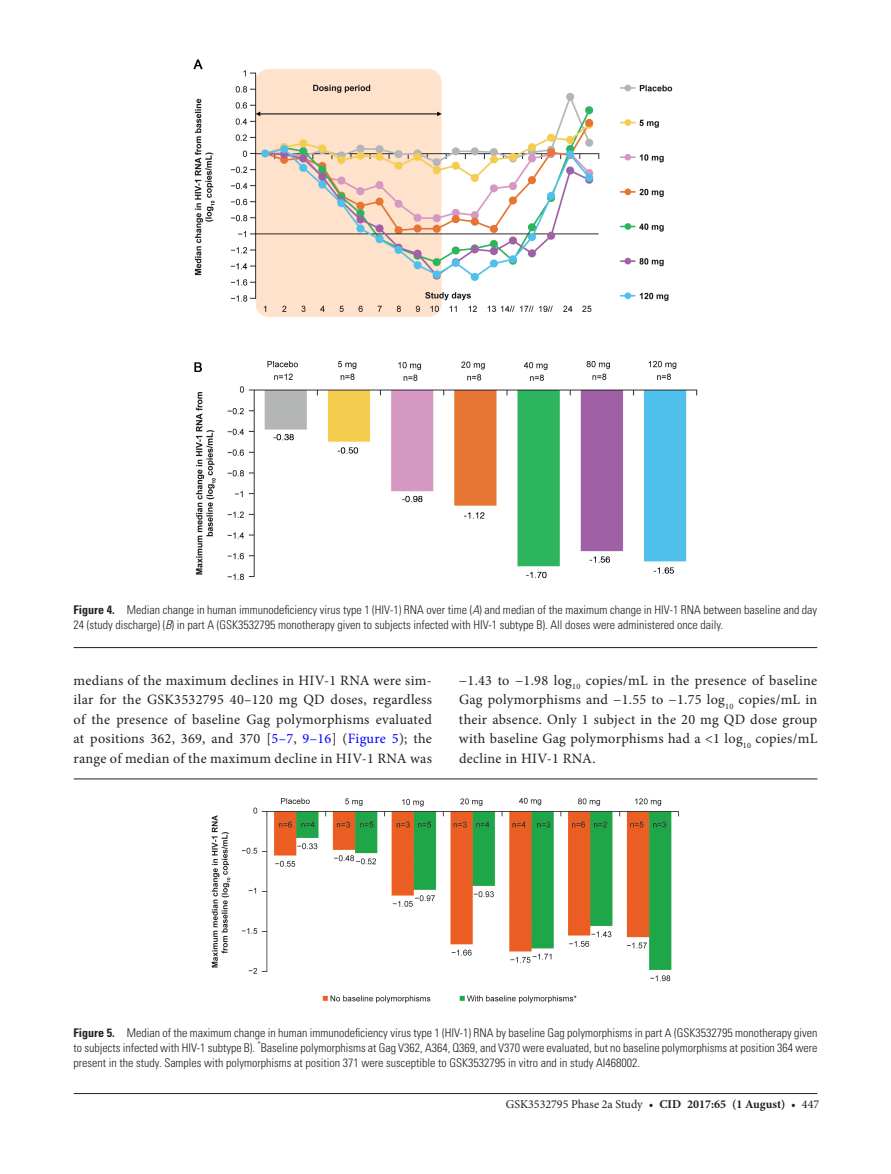
<style>
.page{position:relative;width:891px;height:1174px;background:#fff}
.page>*{position:absolute;margin:0;border:0;box-sizing:border-box;transform-origin:0 0}
.t1{font:14.25px/19.5px "Minion Pro";letter-spacing:.02em;color:#231f20;text-align:justify}
.t2{font:300 condensed 12px/15px "Univers LT Std";color:#231f20}
.t3{font:12px "Minion Pro";color:#231f20}
.t4{font:300 condensed 7.95px "Univers LT Std";color:#231f20}
.s1{font-weight:700}
.s2{font-style:italic}
.s3{color:#00f}
</style>
<div class="page">
<hr style="left:74px;top:1093px;width:743px;height:1px;background:#231f20">
<hr style="left:74px;top:647px;width:743px;height:1px;background:#231f20">
<img style="left:194px;top:59px;width:503px;height:521px">
<hr style="left:74px;top:779px;width:743px;height:1px;background:#231f20">
<img style="left:211px;top:797px;width:468px;height:206px">
<p class="t2" style="left:74px;top:602px;width:745px"><span class="s1">Figure 4.</span> Median change in human immunodeficiency virus type 1 (HIV-1) RNA over time (<span class="s2">A</span>) and median of the maximum change in HIV-1 RNA between baseline and day<br>24 (study discharge) (<span class="s2">B</span>) in part A (GSK3532795 monotherapy given to subjects infected with HIV-1 subtype B). All doses were administered once daily.</p>
<p class="t1" style="left:74px;top:670px;width:360px">medians of the maximum declines in HIV-1 RNA were sim&shy;ilar for the GSK3532795 40–120 mg QD doses, regardless of the presence of baseline Gag polymorphisms evaluated at positions 362, 369, and 370 [<span class="s3">5–7</span>, <span class="s3">9–16</span>] (<span class="s3">Figure 5</span>); the range of median of the maximum decline in HIV-1 RNA was</p>
<p class="t1" style="left:459px;top:670px;width:360px">−1.43 to −1.98 log<sub>10</sub> copies/mL in the presence of baseline Gag polymorphisms and −1.55 to −1.75 log<sub>10</sub> copies/mL in their absence. Only 1 subject in the 20 mg QD dose group with baseline Gag polymorphisms had a &lt;1 log<sub>10</sub> copies/mL decline in HIV-1 RNA.</p>
<p class="t2" style="left:74px;top:1026px;width:745px"><span class="s1">Figure 5.</span> Median of the maximum change in human immunodeficiency virus type 1 (HIV-1) RNA by baseline Gag polymorphisms in part A (GSK3532795 monotherapy given to subjects infected with HIV-1 subtype B).</p>
<p class="t4" style="left:257px;top:1039px;width:5px">*</p>
<p class="t2" style="left:74px;top:1041px;width:745px;text-indent:187px">Baseline polymorphisms at Gag V362, A364, Q369, and V370 were evaluated, but no baseline polymorphisms at position 364 were present in the study. Samples with polymorphisms at position 371 were susceptible to GSK3532795 in vitro and in study AI468002.</p>
<p class="t3" style="left:506px;top:1096px;width:315px">GSK3532795 Phase 2a Study • <span class="s1">CID 2017:65 (1 August)</span> • 447</p>
</div>
